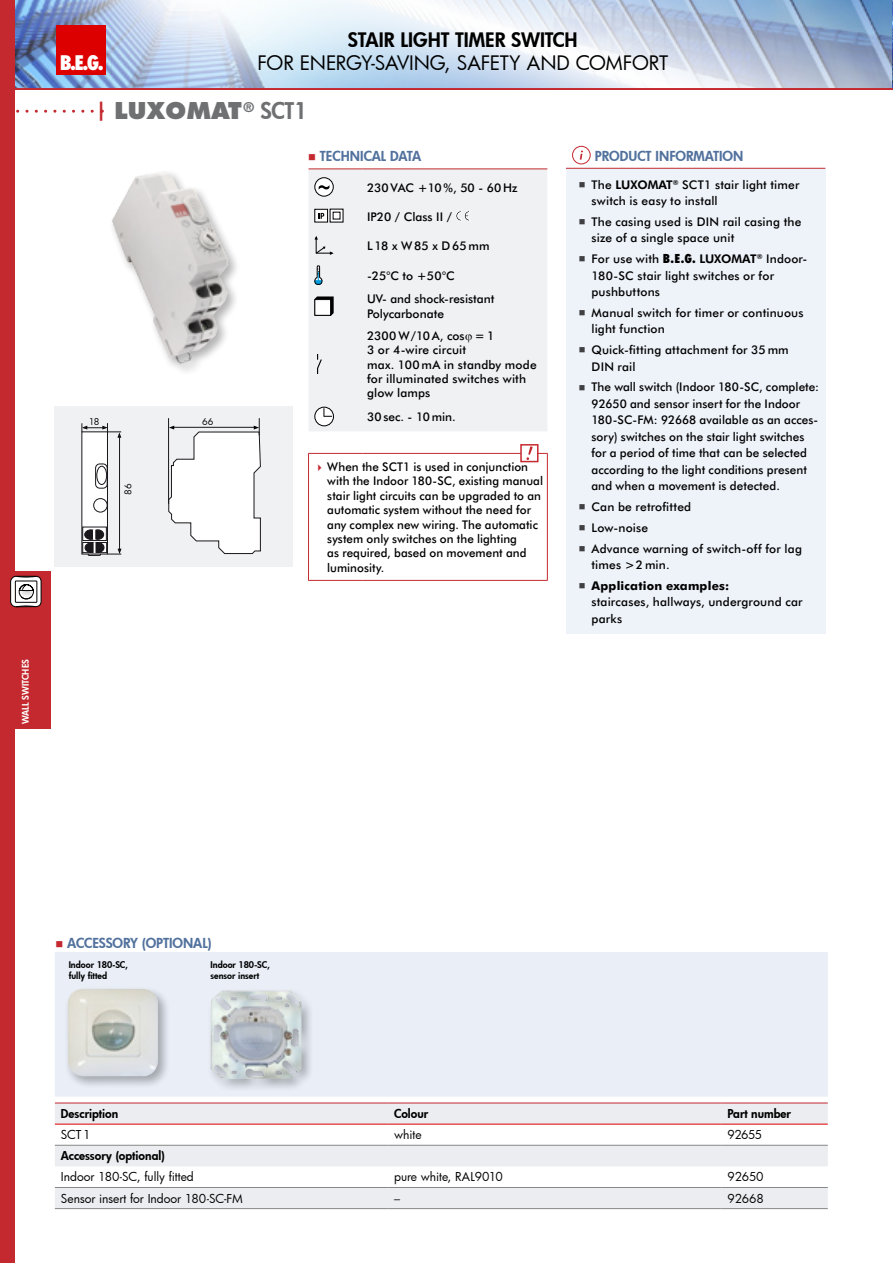
<style>
.page{position:relative;width:893px;height:1263px;background:#fff}
.page>*{position:absolute;margin:0;border:0;box-sizing:border-box;transform-origin:0 0}
.t1{font:800 25.95px "Futura";color:#000}
.t2{font:800 22.5px "Futura";color:#6f7072}
.t3{font:19.5px/23.4px "Futura";letter-spacing:-.01em;color:#000;text-align:center}
.t4{font:800 13.5px "Futura";color:#51719d}
.Produktinformationen{font:500 12px/16.5px "Futura BT";letter-spacing:.01em;color:#000}
.Hinweise{font:500 12px/14.4px "Futura BT";letter-spacing:.005em;color:#000}
.t5{font:12px "Futura";letter-spacing:-.005em;color:#000}
.t6{font:800 12px "Futura";color:#000}
.Produktinformationen-2{font:500 12px "Futura BT";letter-spacing:.08em;color:#000}
.t7{font:9.15px "Futura";color:#000}
.t8{font:800 9px/10.8px "Futura";color:#000}
.t9{font:800 9px "Futura";color:#fff}
.s1{font-weight:800}
.s2{font-size:19.2px;color:#c4292f}
.s3{font-style:inherit}
.s4{color:#c4292f}
.s5{font-family:"Futura";font-weight:800;font-stretch:condensed}
.s6{font-weight:700}
</style>
<div class="page">
<img style="left:14px;top:0;width:878px;height:88px">
<div style="left:56px;top:26px;width:49px;height:49px;background:#d00"></div>
<div style="left:0;top:0;width:14px;height:1263px;background:#c4292f"></div>
<div style="left:0;top:571px;width:51px;height:158px;background:#c4292f"></div>
<svg style="left:11px;top:576px;width:30px;height:31px"></svg>
<div style="left:10px;top:576px;width:32px;height:31px;border:1px solid #000;border-radius:6px"></div>
<svg style="left:15px;top:575px;width:23px;height:33px"></svg>
<svg style="left:892px;top:0;width:1px;height:88px"></svg>
<hr style="left:5px;top:88px;width:888px;height:2px;background:#c4292f">
<svg style="left:14px;top:110px;width:78px;height:3px"></svg>
<div style="left:572px;top:146px;width:19px;height:18px;border:1px solid #c4292f;border-radius:50%"></div>
<svg style="left:580px;top:150px;width:3px;height:10px"></svg>
<div style="left:55px;top:952px;width:773px;height:144px;background:#e9eef7"></div>
<svg style="left:55px;top:1103px;width:773px;height:21px"></svg>
<svg style="left:55px;top:1146px;width:773px;height:62px;fill:#ebedf0"></svg>
<hr style="left:55px;top:1102px;width:333px;height:1px;background:#c4292f">
<hr style="left:388px;top:1102px;width:333px;height:1px;background:#c4292f">
<hr style="left:721px;top:1102px;width:107px;height:1px;background:#c4292f">
<hr style="left:55px;top:1208px;width:333px;height:1px;background:#868788">
<hr style="left:388px;top:1208px;width:333px;height:1px;background:#868788">
<hr style="left:721px;top:1208px;width:107px;height:1px;background:#868788">
<hr style="left:55px;top:1145px;width:333px;height:1px;background:#868788">
<hr style="left:388px;top:1145px;width:333px;height:1px;background:#868788">
<hr style="left:721px;top:1145px;width:107px;height:1px;background:#868788">
<hr style="left:55px;top:1187px;width:333px;height:1px;background:#868788">
<hr style="left:388px;top:1187px;width:333px;height:1px;background:#868788">
<hr style="left:721px;top:1187px;width:107px;height:1px;background:#868788">
<hr style="left:55px;top:1124px;width:333px;height:1px;background:#d00">
<hr style="left:388px;top:1124px;width:333px;height:1px;background:#d00">
<hr style="left:721px;top:1124px;width:107px;height:1px;background:#d00">
<div style="left:309px;top:170px;width:238px;height:261px;background:#eff1f3"></div>
<hr style="left:309px;top:169px;width:54px;height:1px;background:#c4292f">
<hr style="left:363px;top:169px;width:184px;height:1px;background:#c4292f">
<hr style="left:308px;top:454px;width:1px;height:126px;background:#c4292f">
<hr style="left:308px;top:453px;width:55px;height:1px;background:#c4292f">
<hr style="left:308px;top:580px;width:55px;height:1px;background:#c4292f">
<hr style="left:363px;top:580px;width:185px;height:1px;background:#c4292f">
<hr style="left:363px;top:453px;width:185px;height:1px;background:#c4292f">
<hr style="left:547px;top:454px;width:1px;height:126px;background:#c4292f">
<div style="left:315px;top:178px;width:18px;height:18px;background:#fff;border-radius:50%"></div>
<div style="left:315px;top:177px;width:19px;height:19px;border:1px solid #000;border-radius:50%"></div>
<svg style="left:319px;top:185px;width:10px;height:5px"></svg>
<svg style="left:317px;top:211px;width:9px;height:9px"></svg>
<div style="left:315px;top:209px;width:13px;height:13px;border:1px solid #000"></div>
<svg style="left:319px;top:213px;width:5px;height:6px"></svg>
<svg style="left:332px;top:211px;width:9px;height:9px"></svg>
<div style="left:333px;top:212px;width:7px;height:7px;background:#fff"></div>
<svg style="left:455px;top:210px;width:15px;height:12px"></svg>
<svg style="left:315px;top:236px;width:19px;height:19px"></svg>
<svg style="left:314px;top:265px;width:8px;height:20px"></svg>
<svg style="left:315px;top:296px;width:19px;height:20px"></svg>
<div style="left:315px;top:300px;width:16px;height:15px;background:#fff"></div>
<div style="left:315px;top:299px;width:16px;height:17px;border:1px solid #000"></div>
<svg style="left:316px;top:354px;width:7px;height:21px"></svg>
<div style="left:315px;top:407px;width:18px;height:19px;background:#fff;border-radius:50%"></div>
<div style="left:315px;top:407px;width:19px;height:19px;border:1px solid #000;border-radius:50%"></div>
<svg style="left:324px;top:408px;width:8px;height:9px"></svg>
<div style="left:566px;top:168px;width:259px;height:465px;background:#eef2f9"></div>
<hr style="left:566px;top:168px;width:259px;height:1px;background:#c4292f">
<div style="left:54px;top:406px;width:238px;height:161px;background:#eff1f3"></div>
<div style="left:107px;top:167px;width:133px;height:208px;background:#000;opacity:.3"></div>
<img style="left:112px;top:172px;width:116px;height:192px">
<div style="left:82px;top:432px;width:26px;height:122px;background:#fff;border:1px solid #1a171c"></div>
<hr style="left:119px;top:434px;width:1px;height:117px;background:#1a171c">
<svg style="left:82px;top:423px;width:39px;height:15px"></svg>
<svg style="left:82px;top:463px;width:39px;height:93px"></svg>
<svg style="left:168px;top:418px;width:93px;height:136px"></svg>
<hr style="left:168px;top:418px;width:1px;height:86px;background:#1a171c">
<div style="left:206px;top:986px;width:107px;height:105px;background:#000;opacity:.3"></div>
<img style="left:210px;top:990px;width:92px;height:89px">
<div style="left:63px;top:985px;width:107px;height:103px;background:#000;opacity:.3"></div>
<img style="left:67px;top:989px;width:91px;height:87px">
<div style="left:521px;top:445px;width:17px;height:17px;background:#fff"></div>
<svg style="left:526px;top:447px;width:7px;height:12px"></svg>
<div style="left:520px;top:444px;width:18px;height:18px;border:2px solid #c4292f"></div>
<svg style="left:466px;top:334px;width:6px;height:8px"></svg>
<p class="t9" style="left:20px;top:724px;width:67px;rotate:-90deg">WALL SWITCHES</p>
<p class="t3" style="left:257px;top:27px;width:412px"><span class="s1">STAIR LIGHT TIMER SWITCH<br></span>FOR ENERGY-SAVING, SAFETY AND COMFORT</p>
<p class="t2" style="left:96px;top:97px;width:213px"><span class="s2">|</span> LUXOMAT<sup>®</sup> <span class="s3">SCT1</span></p>
<p class="t4" style="left:308px;top:147px;width:115px"><span class="s4">■</span> TECHNICAL DATA</p>
<p class="t4" style="left:595px;top:147px;width:150px">PRODUCT INFORMATION</p>
<h1 class="t1" style="left:60px;top:49px;width:210px"><sup>B.E.G.</sup> LUXOMAT<sup>®</sup></h1>
<p class="t7" style="left:89px;top:416px;width:12px">18</p>
<p class="t7" style="left:122px;top:495px;width:13px;rotate:-90deg">86</p>
<p class="t7" style="left:202px;top:416px;width:13px">66</p>
<p class="Produktinformationen" style="left:367px;top:179px;width:152px">230VAC +10%, 50 - 60 Hz</p>
<p class="Produktinformationen" style="left:367px;top:208px;width:86px">IP20 / Class II /</p>
<p class="Produktinformationen-2" style="left:367px;top:238px;width:124px">L18 x W85 x D65mm</p>
<p class="Produktinformationen" style="left:367px;top:267px;width:89px">-25°C to +50°C</p>
<p class="Produktinformationen" style="left:367px;top:292px;width:129px;line-height:14.4px">UV- and shock-resistant<br>Polycarbonate</p>
<p class="Produktinformationen" style="left:367px;top:328px;width:171px;line-height:14.4px">2300W/10A, cos = 1<br>3 or 4-wire circuit<br>max. 100 mA in standby mode for illuminated switches with glow lamps</p>
<p class="Produktinformationen" style="left:367px;top:408px;width:90px">30sec. - 10 min.</p>
<p class="Hinweise" style="left:327px;top:459px;width:217px">When the SCT1 is used in conjunction with the Indoor 180-SC, existing manual stair light circuits can be upgraded to an automatic system without the need for any complex new wiring. The automatic system only switches on the lighting<br>as required, based on movement and luminosity.</p>
<p class="Produktinformationen" style="left:591px;top:176px;width:210px">The <span class="s1">LUXOMAT</span><sup>®</sup> SCT1 stair light timer switch is easy to install</p>
<p class="Produktinformationen" style="left:591px;top:213px;width:211px">The casing used is DIN rail casing the size of a single space unit</p>
<p class="Produktinformationen" style="left:591px;top:250px;width:217px">For use with <span class="s5">B.E.G.</span> <span class="s1">LUXOMAT</span><sup>®</sup> Indoor-<br>180-SC stair light switches or for pushbuttons</p>
<p class="Produktinformationen" style="left:591px;top:304px;width:214px">Manual switch for timer or continuous light function</p>
<p class="Produktinformationen" style="left:591px;top:341px;width:199px">Quick-fitting attachment for 35 mm<br>DIN rail</p>
<p class="Produktinformationen" style="left:591px;top:379px;width:229px">The wall switch (Indoor 180-SC, complete:<br>92650 and sensor insert for the Indoor 180-SC-FM: 92668 available as an acces&shy;sory) switches on the stair light switches for a period of time that can be selected according to the light conditions present and when a movement is detected.</p>
<p class="Produktinformationen" style="left:591px;top:498px;width:101px">Can be retrofitted</p>
<p class="Produktinformationen" style="left:591px;top:519px;width:58px">Low-noise</p>
<p class="Produktinformationen" style="left:591px;top:540px;width:212px">Advance warning of switch-off for lag times &gt;2 min.</p>
<p class="Produktinformationen" style="left:591px;top:577px;width:213px"><span class="s6">Application examples:<br></span>staircases, hallways, underground car parks</p>
<p class="t4" style="left:56px;top:934px;width:157px"><span class="s4">■</span> ACCESSORY (OPTIONAL)</p>
<p class="t8" style="left:69px;top:959px;width:61px">Indoor 180-SC, fully fitted</p>
<p class="t8" style="left:211px;top:959px;width:61px">Indoor 180-SC, sensor insert</p>
<p class="t6" style="left:61px;top:1105px;width:59px">Description</p>
<p class="t6" style="left:394px;top:1105px;width:36px">Colour</p>
<p class="t6" style="left:727px;top:1105px;width:65px">Part number</p>
<p class="t5" style="left:61px;top:1127px;width:31px">SCT1</p>
<p class="t5" style="left:394px;top:1127px;width:29px">white</p>
<p class="t5" style="left:727px;top:1127px;width:36px">92655</p>
<p class="t6" style="left:61px;top:1148px;width:105px">Accessory (optional)</p>
<p class="t5" style="left:61px;top:1169px;width:135px">Indoor 180-SC, fully fitted</p>
<p class="t5" style="left:394px;top:1169px;width:110px">pure white, RAL9010</p>
<p class="t5" style="left:727px;top:1169px;width:38px">92650</p>
<p class="t5" style="left:61px;top:1190px;width:184px">Sensor insert for Indoor 180-SC-FM</p>
<p class="t5" style="left:394px;top:1190px;width:7px">–</p>
<p class="t5" style="left:727px;top:1190px;width:38px">92668</p>
</div>
